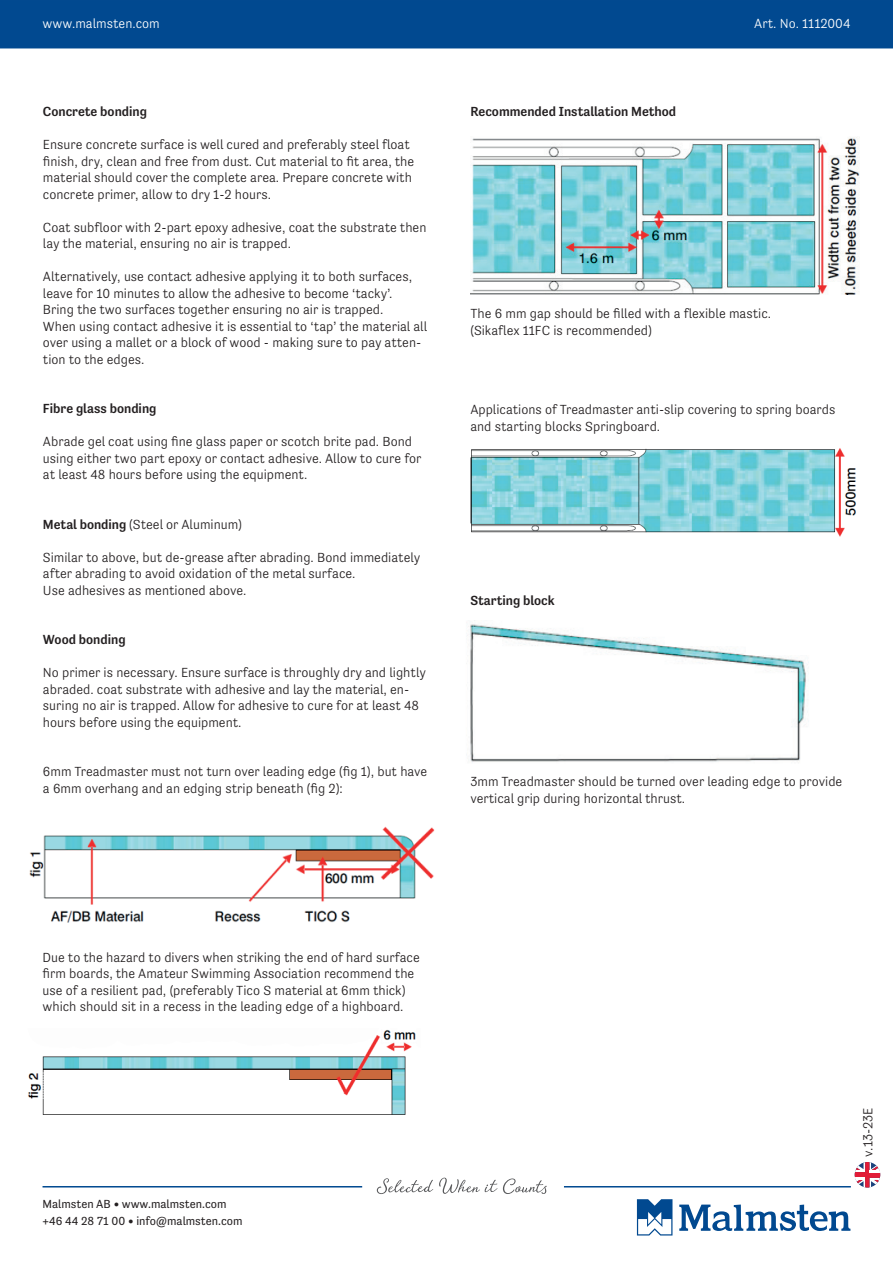
<style>
.page{position:relative;width:893px;height:1263px;background:#fff}
.page>*{position:absolute;margin:0;border:0;box-sizing:border-box;transform-origin:0 0}
.t1{font:300 13.5px/16.5px "Tenso";color:#231f20}
.t2{font:500 13.5px "Tenso";color:#231f20}
.t3{font:300 13.5px "Tenso";color:#fff}
.t4{font:12px/16.5px "Tenso";color:#231f20}
.s1{font-weight:500}
</style>
<div class="page">
<div style="left:0;top:0;width:893px;height:48px;background:#014990"></div>
<hr style="left:43px;top:1186px;width:319px;height:1px;background:#014990">
<svg style="left:377px;top:1178px;width:56px;height:16px"></svg>
<svg style="left:439px;top:1178px;width:108px;height:16px"></svg>
<hr style="left:564px;top:1186px;width:287px;height:1px;background:#014990">
<svg style="left:679px;top:1204px;width:171px;height:27px"></svg>
<svg style="left:637px;top:1199px;width:35px;height:36px"></svg>
<svg style="left:855px;top:1162px;width:25px;height:25px"></svg>
<img style="left:28px;top:1030px;width:388px;height:85px">
<img style="left:467px;top:624px;width:342px;height:138px">
<img style="left:470px;top:448px;width:386px;height:89px">
<img style="left:29px;top:826px;width:406px;height:97px">
<img style="left:470px;top:137px;width:390px;height:158px">
<p class="t3" style="left:43px;top:15px;width:119px">www.malmsten.com</p>
<p class="t3" style="left:754px;top:15px;width:98px">Art. No. 1112004</p>
<p class="t2" style="left:43px;top:104px;width:106px">Concrete bonding</p>
<p class="t1" style="left:43px;top:137px;width:373px">Ensure concrete surface is well cured and preferably steel float finish, dry, clean and free from dust. Cut material to fit area, the material should cover the complete area. Prepare concrete with concrete primer, allow to dry 1-2 hours.</p>
<p class="t1" style="left:43px;top:219px;width:385px">Coat subfloor with 2-part epoxy adhesive, coat the substrate then lay the material, ensuring no air is trapped.</p>
<p class="t1" style="left:43px;top:268px;width:386px">Alternatively, use contact adhesive applying it to both surfaces, leave for 10 minutes to allow the adhesive to become ‘tacky’.<br>Bring the two surfaces together ensuring no air is trapped.<br>When using contact adhesive it is essential to ‘tap’ the material all over using a mallet or a block of wood - making sure to pay atten&shy;tion to the edges.</p>
<p class="t2" style="left:43px;top:401px;width:115px">Fibre glass bonding</p>
<p class="t1" style="left:43px;top:433px;width:380px">Abrade gel coat using fine glass paper or scotch brite pad. Bond using either two part epoxy or contact adhesive. Allow to cure for at least 48 hours before using the equipment.</p>
<p class="t1" style="left:43px;top:516px;width:200px"><span class="s1">Metal bonding</span> (Steel or Aluminum)</p>
<p class="t1" style="left:43px;top:549px;width:379px">Similar to above, but de-grease after abrading. Bond immediately after abrading to avoid oxidation of the metal surface.<br>Use adhesives as mentioned above.</p>
<p class="t2" style="left:43px;top:632px;width:84px">Wood bonding</p>
<p class="t1" style="left:43px;top:664px;width:384px">No primer is necessary. Ensure surface is throughly dry and lightly abraded. coat substrate with adhesive and lay the material, en&shy;suring no air is trapped. Allow for adhesive to cure for at least 48 hours before using the equipment.</p>
<p class="t1" style="left:43px;top:763px;width:386px">6mm Treadmaster must not turn over leading edge (fig 1), but have a 6mm overhang and an edging strip beneath (fig 2):</p>
<p class="t2" style="left:470px;top:104px;width:207px">Recommended Installation Method</p>
<p class="t1" style="left:470px;top:305px;width:302px">The 6 mm gap should be filled with a flexible mastic. (Sikaflex 11FC is recommended)</p>
<p class="t1" style="left:470px;top:401px;width:367px">Applications of Treadmaster anti-slip covering to spring boards and starting blocks Springboard.</p>
<p class="t2" style="left:470px;top:593px;width:86px">Starting block</p>
<p class="t1" style="left:470px;top:773px;width:373px">3mm Treadmaster should be turned over leading edge to provide vertical grip during horizontal thrust.</p>
<p class="t1" style="left:43px;top:949px;width:379px">Due to the hazard to divers when striking the end of hard surface firm boards, the Amateur Swimming Association recommend the use of a resilient pad, (preferably Tico S material at 6mm thick) which should sit in a recess in the leading edge of a highboard.</p>
<p class="t4" style="left:43px;top:1196px;width:202px">Malmsten AB • www.malmsten.com +46 44 28 71 00 • info@malmsten.com</p>
<p class="t1" style="left:860px;top:1157px;width:51px;rotate:-90deg">v.13-23E</p>
</div>
